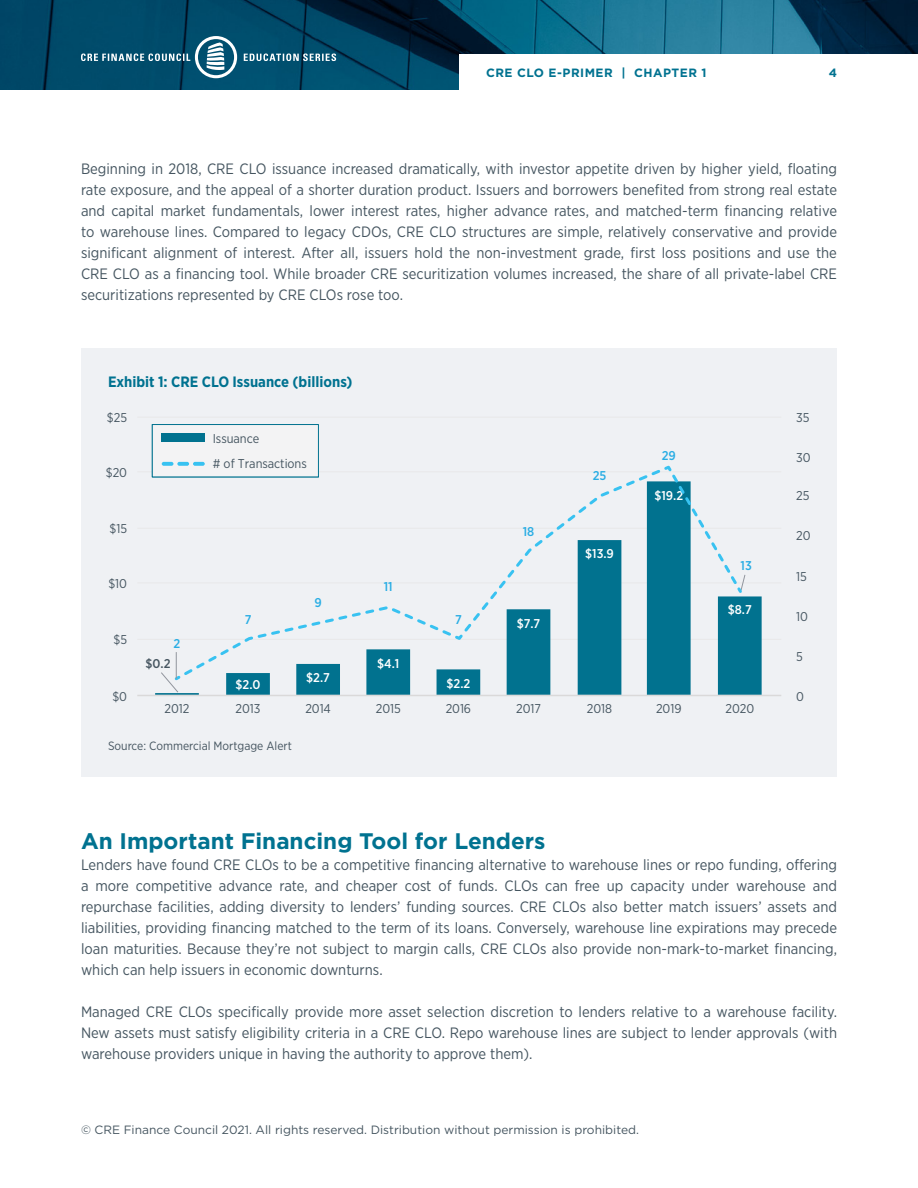
<style>
.page{position:relative;width:918px;height:1188px;background:#fff}
.page>*{position:absolute;margin:0;border:0;box-sizing:border-box;transform-origin:0 0}
.t1{font:700 22.5px "Gotham";color:#007290}
.t2{font:15px/21px "Gotham Narrow";color:#455560;text-align:justify}
.t3{font:700 15px "Gotham Narrow";color:#007290}
.t4{font:12.75px/24.9px "Gotham Narrow";letter-spacing:-.005em;color:#465661}
.t5{font:500 12.75px "Gotham Narrow";color:#fff}
.t6{font:500 12.75px "Gotham Narrow";color:#29ade4}
.t7{font:500 12.75px "Gotham Narrow";color:#455560}
.t8{font:12px "Gotham";color:#455560}
.t9{font:12px "Gotham Narrow";color:#455560}
.t10{font:700 12px "Gotham";letter-spacing:.04em;color:#007290}
</style>
<div class="page">
<img style="left:0;top:0;width:918px;height:90px">
<div style="left:459px;top:54px;width:459px;height:36px;background:#fff"></div>
<div style="left:195px;top:36px;width:42px;height:42px;border:3px solid #fff;border-radius:50%"></div>
<svg style="left:81px;top:42px;width:255px;height:28px;background:#286883"></svg>
<div style="left:81px;top:348px;width:756px;height:429px;background:#eff1f4"></div>
<hr style="left:137px;top:639px;width:644px;height:1px;background:#e8e8e9">
<hr style="left:137px;top:583px;width:644px;height:1px;background:#e8e8e9">
<hr style="left:137px;top:528px;width:644px;height:1px;background:#e8e8e9">
<hr style="left:137px;top:471px;width:644px;height:1px;background:#e8e8e9">
<hr style="left:137px;top:417px;width:644px;height:1px;background:#e8e8e9">
<svg style="left:155px;top:596px;width:607px;height:99px;fill:#01728f"></svg>
<div style="left:152px;top:425px;width:166px;height:52px;background:#f3f3f4"></div>
<div style="left:152px;top:424px;width:167px;height:53px;border:1px solid #01728f"></div>
<div style="left:161px;top:433px;width:44px;height:9px;background:#01728f"></div>
<hr style="left:162px;top:462px;width:11px;height:4px;background:#38c2f1;border-radius:2px">
<hr style="left:177px;top:462px;width:12px;height:4px;background:#38c2f1;border-radius:2px">
<hr style="left:193px;top:462px;width:12px;height:4px;background:#38c2f1;border-radius:2px">
<hr style="left:137px;top:695px;width:644px;height:1px;background:#dad9d9">
<svg style="left:160px;top:463px;width:586px;height:230px"></svg>
<p class="t10" style="left:486px;top:65px;width:222px">CRE CLO E-PRIMER | CHAPTER 1</p>
<p class="t10" style="left:829px;top:65px;width:10px">4</p>
<p class="t2" style="left:81px;top:158px;width:758px">Beginning in 2018, CRE CLO issuance increased dramatically, with investor appetite driven by higher yield, floating rate exposure, and the appeal of a shorter duration product. Issuers and borrowers benefited from strong real estate and capital market fundamentals, lower interest rates, higher advance rates, and matched-term financing relative to warehouse lines. Compared to legacy CDOs, CRE CLO structures are simple, relatively conservative and provide significant alignment of interest. After all, issuers hold the non-investment grade, first loss positions and use the CRE CLO as a financing tool. While broader CRE securitization volumes increased, the share of all private-label CRE securitizations represented by CRE CLOs rose too.</p>
<p class="t3" style="left:108px;top:372px;width:246px">Exhibit 1: CRE CLO Issuance (billions)</p>
<p class="t4" style="left:107px;top:405px;width:22px">$25</p>
<p class="t4" style="left:106px;top:460px;width:23px">$20</p>
<p class="t4" style="left:110px;top:516px;width:19px">$15</p>
<p class="t4" style="left:108px;top:571px;width:20px">$10</p>
<p class="t4" style="left:113px;top:627px;width:15px">$5</p>
<p class="t4" style="left:112px;top:684px;width:16px">$0</p>
<p class="t4" style="left:213px;top:426px;width:96px">Issuance<br># of Transactions</p>
<p class="t6" style="left:174px;top:635px;width:8px">2</p>
<p class="t7" style="left:146px;top:655px;width:27px">$0.2</p>
<p class="t6" style="left:245px;top:611px;width:8px">7</p>
<p class="t5" style="left:236px;top:677px;width:27px">$2.0</p>
<p class="t6" style="left:315px;top:595px;width:9px">9</p>
<p class="t5" style="left:306px;top:670px;width:25px">$2.7</p>
<p class="t6" style="left:384px;top:579px;width:10px">11</p>
<p class="t5" style="left:377px;top:655px;width:24px">$4.1</p>
<p class="t6" style="left:455px;top:611px;width:8px">7</p>
<p class="t5" style="left:446px;top:675px;width:25px">$2.2</p>
<p class="t6" style="left:523px;top:524px;width:13px">18</p>
<p class="t5" style="left:517px;top:615px;width:25px">$7.7</p>
<p class="t6" style="left:593px;top:468px;width:15px">25</p>
<p class="t5" style="left:585px;top:546px;width:30px">$13.9</p>
<p class="t6" style="left:662px;top:447px;width:16px">29</p>
<p class="t5" style="left:654px;top:488px;width:30px">$19.2</p>
<p class="t6" style="left:741px;top:558px;width:13px">13</p>
<p class="t5" style="left:728px;top:601px;width:26px">$8.7</p>
<p class="t4" style="left:165px;top:696px;width:26px">2012</p>
<p class="t4" style="left:236px;top:696px;width:26px">2013</p>
<p class="t4" style="left:305px;top:696px;width:27px">2014</p>
<p class="t4" style="left:376px;top:696px;width:27px">2015</p>
<p class="t4" style="left:446px;top:696px;width:27px">2016</p>
<p class="t4" style="left:516px;top:696px;width:26px">2017</p>
<p class="t4" style="left:587px;top:696px;width:27px">2018</p>
<p class="t4" style="left:656px;top:696px;width:27px">2019</p>
<p class="t4" style="left:725px;top:696px;width:30px">2020</p>
<p class="t9" style="left:108px;top:738px;width:185px">Source: Commercial Mortgage Alert</p>
<p class="t4" style="left:796px;top:405px;width:15px">35</p>
<p class="t4" style="left:796px;top:445px;width:16px">30</p>
<p class="t4" style="left:796px;top:483px;width:15px">25</p>
<p class="t4" style="left:796px;top:523px;width:16px">20</p>
<p class="t4" style="left:796px;top:563px;width:12px">15</p>
<p class="t4" style="left:796px;top:603px;width:13px">10</p>
<p class="t4" style="left:796px;top:644px;width:8px">5</p>
<p class="t4" style="left:796px;top:684px;width:9px">0</p>
<h1 class="t1" style="left:81px;top:826px;width:466px">An Important Financing Tool for Lenders</h1>
<p class="t2" style="left:81px;top:854px;width:758px">Lenders have found CRE CLOs to be a competitive financing alternative to warehouse lines or repo funding, offering a more competitive advance rate, and cheaper cost of funds. CLOs can free up capacity under warehouse and repurchase facilities, adding diversity to lenders’ funding sources. CRE CLOs also better match issuers’ assets and liabilities, providing financing matched to the term of its loans. Conversely, warehouse line expirations may precede loan maturities. Because they’re not subject to margin calls, CRE CLOs also provide non-mark-to-market financing, which can help issuers in economic downturns.</p>
<p class="t2" style="left:81px;top:1001px;width:758px">Managed CRE CLOs specifically provide more asset selection discretion to lenders relative to a warehouse facility.<br>New assets must satisfy eligibility criteria in a CRE CLO. Repo warehouse lines are subject to lender approvals (with warehouse providers unique in having the authority to approve them).</p>
<p class="t8" style="left:81px;top:1122px;width:560px">© CRE Finance Council 2021. All rights reserved. Distribution without permission is prohibited.</p>
</div>
